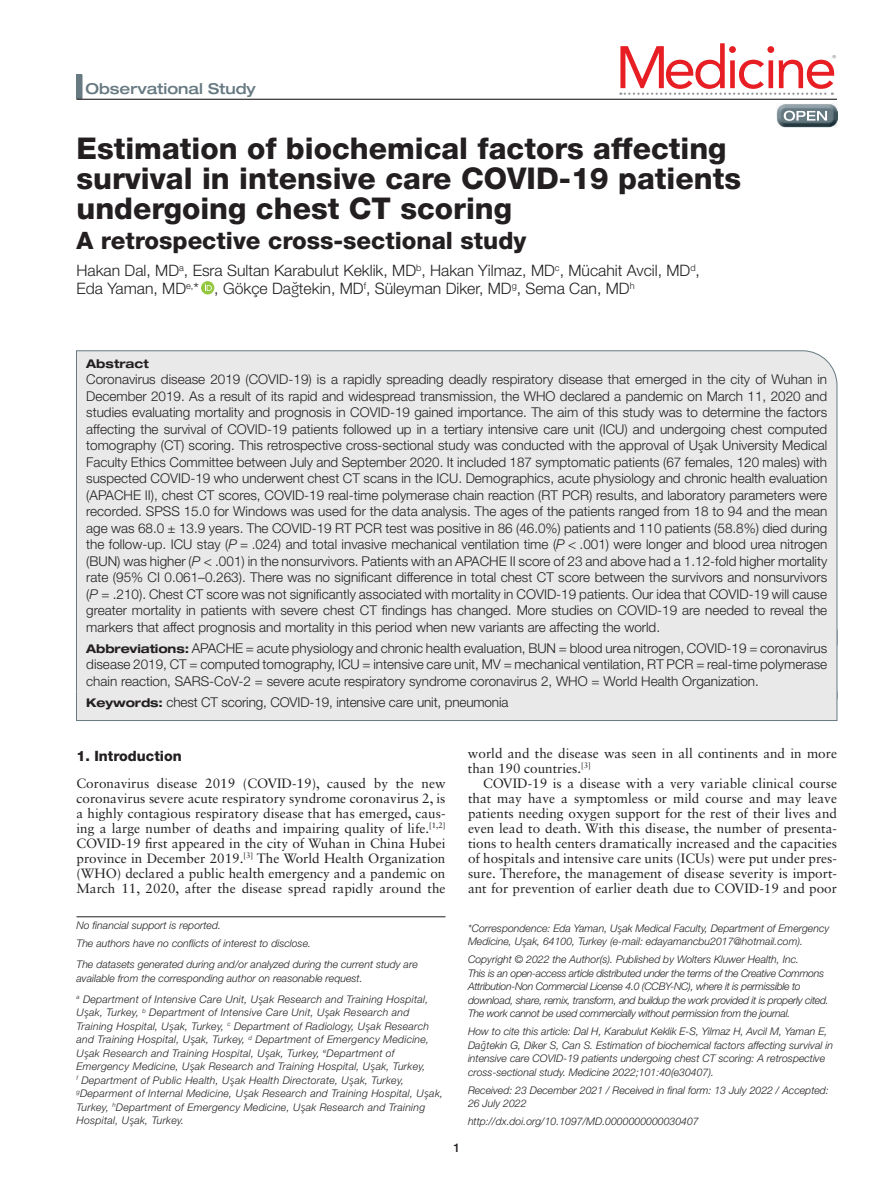
<style>
.page{position:relative;width:891px;height:1188px;background:#fff}
.page>*{position:absolute;margin:0;border:0;box-sizing:border-box;transform-origin:0 0}
.t1{font:59.4px "Avenir";letter-spacing:-.06em;color:#e71e24}
.t2{font:800 30px/30px "Helvetica Neue LT Std";color:#231f20}
.t3{font:800 24px "Helvetica Neue LT Std";color:#231f20}
.t4{font:300 15.75px/18px "Helvetica Neue LT Std";color:#231f20}
.t5{font:500 expanded 15px "Helvetica Neue LT Std";color:#667981}
.t6{font:800 14.25px "Helvetica Neue LT Std";color:#231f20}
.t7{font:300 13.5px/16.5px "Helvetica Neue LT Std";color:#231f20;text-align:justify}
.t8{font:13.5px/15px "Sabon LT Std";color:#231f20;text-align:justify}
.t9{font:700 expanded 12px "Helvetica Neue LT Std";color:#231f20}
.t10{font:500 12px "Helvetica Neue LT Std";color:#231f20}
.t11{font:italic 300 10.5px/13.5px "Helvetica Neue LT Std";color:#231f20}
.t12{font:italic 300 10.5px/13.5px "Helvetica Neue LT Std";letter-spacing:.025em;color:#231f20}
.t13{font:italic 300 10.5px/13.5px "Helvetica Neue LT Std";letter-spacing:-.025em;color:#231f20}
.t14{font:500 10.35px "Akzidenz Grotesk BE";color:#909295}
.s1{font-family:"Fira Sans"}
.s2{font-style:italic}
.s3{font-weight:700;font-stretch:expanded;font-size:12px}
</style>
<div class="page">
<div style="left:76px;top:74px;width:6px;height:25px;background:#677981"></div>
<hr style="left:76px;top:99px;width:761px;height:1px;background:#231f20">
<img style="left:776px;top:104px;width:61px;height:24px">
<svg style="left:784px;top:111px;width:43px;height:10px"></svg>
<svg style="left:620px;top:93px;width:213px;height:2px"></svg>
<div style="left:76px;top:350px;width:762px;height:296px;background:#e9e9e9"></div>
<div style="left:76px;top:630px;width:761px;height:70px;background:#e9e9e9"></div>
<div style="left:76px;top:691px;width:761px;height:30px;background:#e9e9e9"></div>
<div style="left:76px;top:691px;width:761px;height:30px;border:1px solid #677981"></div>
<div style="left:201px;top:281px;width:13px;height:13px;background:#93c73e;border-radius:50%"></div>
<svg style="left:205px;top:284px;width:7px;height:7px"></svg>
<hr style="left:76px;top:916px;width:370px;height:1px;background:#231f20">
<p class="t5" style="left:86px;top:80px;width:172px">Observational Study</p>
<h1 class="t1" style="left:615px;top:33px;width:223px">Medicine</h1>
<p class="t14" style="left:832px;top:52px;width:6px">®</p>
<h2 class="t2" style="left:76px;top:134px;width:666px">Estimation of biochemical factors affecting survival in intensive care COVID-19 patients undergoing chest CT scoring</h2>
<h3 class="t3" style="left:76px;top:227px;width:451px">A retrospective cross-sectional study</h3>
<p class="t4" style="left:76px;top:261px;width:625px">Hakan Dal, MD<sup>a</sup>, Esra Sultan Karabulut Keklik, MD<sup>b</sup>, Hakan Yilmaz, MD<sup>c</sup>, Mücahit Avcil, MD<sup>d</sup>,<br>Eda Yaman, MD<sup>e,</sup>* , Gökçe Da<span class="s1">ğ</span>tekin, MD<sup>f</sup>, Süleyman Diker, MD<sup>g</sup>, Sema Can, MD<sup>h</sup></p>
<p class="t9" style="left:86px;top:356px;width:64px">Abstract</p>
<p class="t7" style="left:86px;top:371px;width:743px">Coronavirus disease 2019 (COVID-19) is a rapidly spreading deadly respiratory disease that emerged in the city of Wuhan in December 2019. As a result of its rapid and widespread transmission, the WHO declared a pandemic on March 11, 2020 and studies evaluating mortality and prognosis in COVID-19 gained importance. The aim of this study was to determine the factors affecting the survival of COVID-19 patients followed up in a tertiary intensive care unit (ICU) and undergoing chest computed tomography (CT) scoring. This retrospective cross-sectional study was conducted with the approval of U<span class="s1">ş</span>ak University Medical Faculty Ethics Committee between July and September 2020. It included 187 symptomatic patients (67 females, 120 males) with suspected COVID-19 who underwent chest CT scans in the ICU. Demographics, acute physiology and chronic health evaluation (APACHE II), chest CT scores, COVID-19 real-time polymerase chain reaction (RT PCR) results, and laboratory parameters were recorded. SPSS 15.0 for Windows was used for the data analysis. The ages of the patients ranged from 18 to 94 and the mean age was 68.0 ± 13.9 years. The COVID-19 RT PCR test was positive in 86 (46.0%) patients and 110 patients (58.8%) died during the follow-up. ICU stay (<span class="s2">P</span> = .024) and total invasive mechanical ventilation time (<span class="s2">P</span> &lt; .001) were longer and blood urea nitrogen (BUN) was higher (<span class="s2">P</span> &lt; .001) in the nonsurvivors. Patients with an APACHE II score of 23 and above had a 1.12-fold higher mortality rate (95% CI 0.061–0.263). There was no significant difference in total chest CT score between the survivors and nonsurvivors (<span class="s2">P</span> = .210). Chest CT score was not significantly associated with mortality in COVID-19 patients. Our idea that COVID-19 will cause greater mortality in patients with severe chest CT findings has changed. More studies on COVID-19 are needed to reveal the markers that affect prognosis and mortality in this period when new variants are affecting the world.</p>
<p class="t7" style="left:86px;top:640px;width:742px"><span class="s3">Abbreviations:</span> APACHE = acute physiology and chronic health evaluation, BUN = blood urea nitrogen, COVID-19 = coronavirus disease 2019, CT = computed tomography, ICU = intensive care unit, MV = mechanical ventilation, RT PCR = real-time polymerase chain reaction, SARS-CoV-2 = severe acute respiratory syndrome coronavirus 2, WHO = World Health Organization.</p>
<p class="t7" style="left:86px;top:694px;width:424px"><span class="s3">Keywords:</span> chest CT scoring, COVID-19, intensive care unit, pneumonia</p>
<p class="t6" style="left:76px;top:747px;width:107px">1. Introduction</p>
<p class="t8" style="left:76px;top:776px;width:371px">Coronavirus disease 2019 (COVID-19), caused by the new coronavirus severe acute respiratory syndrome coronavirus 2, is a highly contagious respiratory disease that has emerged, caus&shy;ing a large number of deaths and impairing quality of life.<sup>[1,2] </sup>COVID-19 first appeared in the city of Wuhan in China Hubei province in December 2019.<sup>[3]</sup> The World Health Organization (WHO) declared a public health emergency and a pandemic on March 11, 2020, after the disease spread rapidly around the</p>
<p class="t8" style="left:468px;top:746px;width:371px">world and the disease was seen in all continents and in more than 190 countries.<sup>[3]</sup></p>
<p class="t8" style="left:468px;top:776px;width:371px;text-indent:15px">COVID-19 is a disease with a very variable clinical course that may have a symptomless or mild course and may leave patients needing oxygen support for the rest of their lives and even lead to death. With this disease, the number of presenta&shy;tions to health centers dramatically increased and the capacities of hospitals and intensive care units (ICUs) were put under pres&shy;sure. Therefore, the management of disease severity is import&shy;ant for prevention of earlier death due to COVID-19 and poor</p>
<p class="t11" style="left:76px;top:916px;width:236px;line-height:18px">No financial support is reported.<br>The authors have no conflicts of interest to disclose.</p>
<p class="t11" style="left:76px;top:958px;width:343px">The datasets generated during and/or analyzed during the current study are available from the corresponding author on reasonable request.</p>
<p class="t12" style="left:76px;top:992px;width:368px"><sup>a</sup> Department of Intensive Care Unit, U<span class="s1">ş</span>ak Research and Training Hospital, U<span class="s1">ş</span>ak, Turkey, <sup>b</sup> Department of Intensive Care Unit, U<span class="s1">ş</span>ak Research and Training Hospital, U<span class="s1">ş</span>ak, Turkey, <sup>c</sup> Department of Radiology, U<span class="s1">ş</span>ak Research and Training Hospital, U<span class="s1">ş</span>ak, Turkey, <sup>d</sup> Department of Emergency Medicine, U<span class="s1">ş</span>ak Research and Training Hospital, U<span class="s1">ş</span>ak, Turkey, <sup>e</sup>Department of Emergency Medicine, U<span class="s1">ş</span>ak Research and Training Hospital, U<span class="s1">ş</span>ak, Turkey,<br><sup>f</sup> Department of Public Health, U<span class="s1">ş</span>ak Health Directorate, U<span class="s1">ş</span>ak, Turkey, <sup>g</sup>Deparment of Internal Medicine, U<span class="s1">ş</span>ak Research and Training Hospital, U<span class="s1">ş</span>ak, Turkey, <sup>h</sup>Department of Emergency Medicine, U<span class="s1">ş</span>ak Research and Training Hospital, U<span class="s1">ş</span>ak, Turkey.</p>
<p class="t10" style="left:453px;top:1140px;width:8px">1</p>
<p class="t11" style="left:468px;top:921px;width:363px">*Correspondence: Eda Yaman, U<span class="s1">ş</span>ak Medical Faculty, Department of Emergency<br>Medicine, U<span class="s1">ş</span>ak, 64100, Turkey (e-mail: edayamancbu2017@hotmail.com).</p>
<p class="t13" style="left:468px;top:952px;width:362px">Copyright © 2022 the Author(s). Published by Wolters Kluwer Health, Inc.<br>This is an open-access article distributed under the terms of the Creative Commons Attribution-Non Commercial License 4.0 (CCBY-NC), where it is permissible to download, share, remix, transform, and buildup the work provided it is properly cited.<br>The work cannot be used commercially without permission from the journal.</p>
<p class="t11" style="left:468px;top:1024px;width:366px">How to cite this article: Dal H, Karabulut Keklik E-S, Yilmaz H, Avcil M, Yaman E, Da<span class="s1">ğ</span>tekin G, Diker S, Can S. Estimation of biochemical factors affecting survival in intensive care COVID-19 patients undergoing chest CT scoring: A retrospective cross-sectional study. Medicine 2022;101:40(e30407).</p>
<p class="t11" style="left:468px;top:1083px;width:362px">Received: 23 December 2021 / Received in final form: 13 July 2022 / Accepted:<br>26 July 2022</p>
<p class="t11" style="left:468px;top:1114px;width:232px">http://dx.doi.org/10.1097/MD.0000000000030407</p>
</div>
